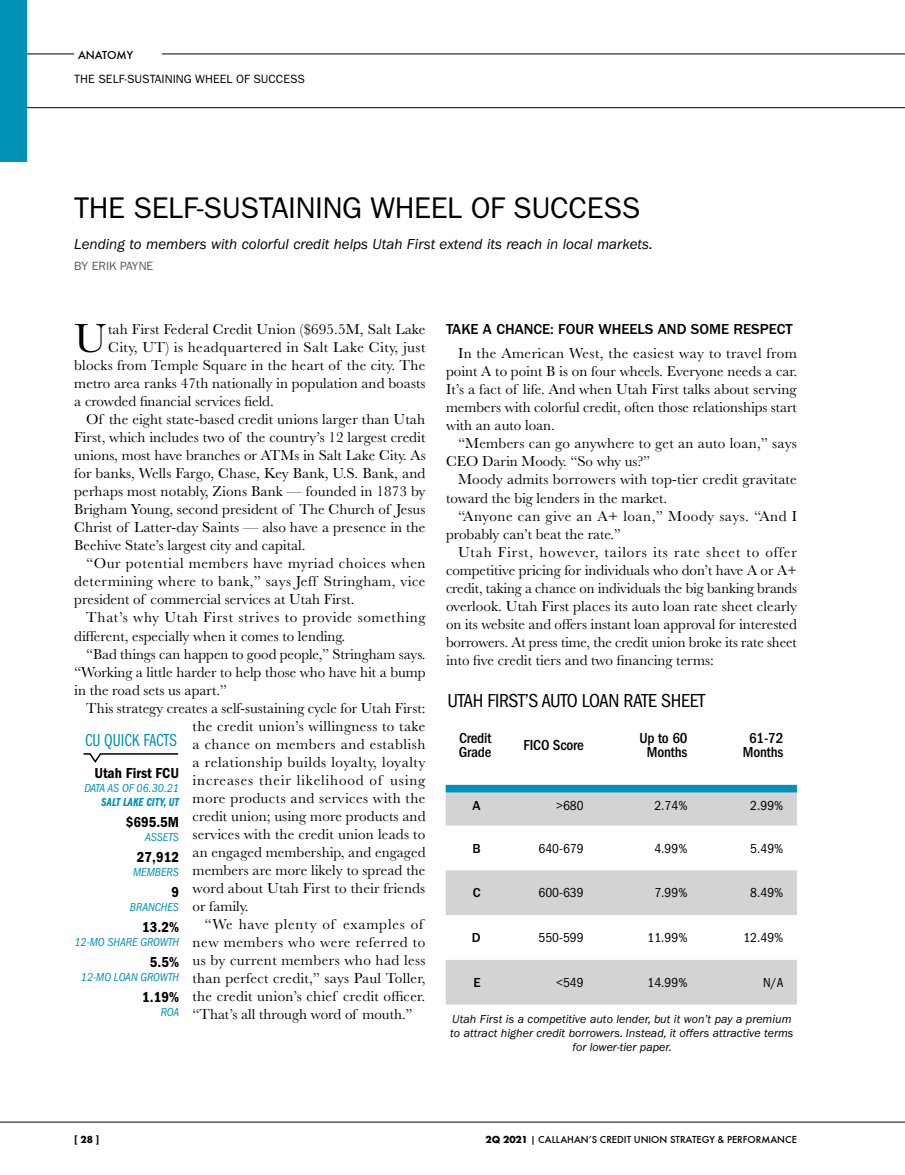
<style>
.page{position:relative;width:905px;height:1175px;background:#fff}
.page>*{position:absolute;margin:0;border:0;box-sizing:border-box;transform-origin:0 0}
.t1{font:42.15px "Baskerville MT Std";color:#000}
.t2{font:30px "ITC Franklin Gothic Std";letter-spacing:-.01em;color:#000}
.t3{font:condensed 19.5px "ITC Franklin Gothic Std";letter-spacing:-.02em;color:#000}
.t4{font:18px "ITC Franklin Gothic Std Bk Cp";color:#0092b6}
.t5{font:15px/18px "Baskerville MT Std";letter-spacing:.005em;color:#000}
.t6{font:15px "Baskerville MT Std";letter-spacing:.025em;color:#000}
.t7{font:15px "Baskerville MT Std";letter-spacing:.035em;color:#000}
.t8{font:italic 15px "ITC Franklin Gothic Std";color:#000}
.t9{font:15px "Baskerville MT Std";letter-spacing:.055em;color:#000}
.t10{font:15px "Baskerville MT Std";letter-spacing:.04em;color:#000}
.t11{font:500 condensed 15px/13.5px "ITC Franklin Gothic Std";letter-spacing:-.01em;color:#000101;text-align:center}
.t12{font:15px "ITC Franklin Gothic Std Dm Cd";color:#000}
.t13{font:500 15px "ITC Franklin Gothic Std";color:#000}
.t14{font:condensed 13.5px "ITC Franklin Gothic Std";color:#000}
.t15{font:500 13.5px "ITC Franklin Gothic Std";color:#000}
.t16{font:italic 12px/14.4px "ITC Franklin Gothic Std";color:#000;text-align:center}
.t17{font:italic condensed 12px "ITC Franklin Gothic Std";color:#0092b6}
.t18{font:12px "ITC Franklin Gothic Std";color:#000}
.t19{font:12px "ITC Franklin Gothic Std Dm Cp It";color:#0092b6}
.t20{font:12px "ITC Franklin Gothic Std";color:#58595b}
.t21{font:12px "Futura T Medium";color:#000}
.t22{font:10.5px "Futura T Medium";color:#000}
.t23{font:10.5px "Futura T Bold";color:#000}
.s1{font-family:"Futura T Bold"}
</style>
<div class="page">
<hr style="left:0;top:1121px;width:904px;height:1px;background:#000">
<hr style="left:0;top:107px;width:904px;height:1px;background:#000">
<hr style="left:0;top:54px;width:74px;height:1px;background:#000">
<hr style="left:162px;top:54px;width:742px;height:1px;background:#000">
<div style="left:0;top:0;width:27px;height:162px;background:#0092b6"></div>
<svg style="left:83px;top:753px;width:96px;height:10px"></svg>
<svg style="left:446px;top:784px;width:350px;height:220px;fill:#d1d3d4"></svg>
<div style="left:446px;top:785px;width:351px;height:7px;background:#0092b6"></div>
<p class="t21" style="left:78px;top:48px;width:57px">ANATOMY</p>
<p class="t18" style="left:74px;top:72px;width:68px">THE SELF-SUSTAINING</p>
<p class="t18" style="left:195px;top:72px;width:96px">WHEEL OF SUCCESS</p>
<h2 class="t2" style="left:74px;top:190px;width:567px">THE SELF-SUSTAINING WHEEL OF SUCCESS</h2>
<p class="t8" style="left:74px;top:236px;width:580px">Lending to members with colorful credit helps Utah First extend its reach in local markets.</p>
<p class="t20" style="left:74px;top:258px;width:81px">BY ERIK PAYNE</p>
<h1 class="t1" style="left:74px;top:314px;width:34px">U</h1>
<p class="t5" style="left:108px;top:320px;width:319px">tah First Federal Credit Union ($695.5M, Salt Lake</p>
<p class="t13" style="left:446px;top:321px;width:348px">TAKE A CHANCE: FOUR WHEELS AND SOME RESPECT</p>
<p class="t5" style="left:446px;top:344px;width:353px;text-align:justify;text-indent:12px">In the American West, the easiest way to travel from point A to point B is on four wheels. Everyone needs a car.<br>It’s a fact of life. And when Utah First talks about serving members with colorful credit, often those relationships start with an auto loan.</p>
<p class="t5" style="left:446px;top:434px;width:352px;text-indent:12px">“Members can go anywhere to get an auto loan,” says<br>CEO Darin Moody. “So why us?”</p>
<p class="t5" style="left:446px;top:470px;width:352px;text-indent:12px">Moody admits borrowers with top-tier credit gravitate toward the big lenders in the market.</p>
<p class="t5" style="left:446px;top:506px;width:352px;text-indent:12px">“Anyone can give an A+ loan,” Moody says. “And I probably can’t beat the rate.”</p>
<p class="t5" style="left:446px;top:542px;width:353px;text-align:justify;text-indent:12px">Utah First, however, tailors its rate sheet to offer competitive pricing for individuals who don’t have A or A+ credit, taking a chance on individuals the big banking brands overlook. Utah First places its auto loan rate sheet clearly on its website and offers instant loan approval for interested borrowers. At press time, the credit union broke its rate sheet into five credit tiers and two financing terms:</p>
<p class="t6" style="left:108px;top:339px;width:319px">City, UT) is headquartered in Salt Lake City, just</p>
<p class="t5" style="left:74px;top:356px;width:352px">blocks from Temple Square in the heart of the city. The</p>
<p class="t5" style="left:74px;top:374px;width:353px">metro area ranks 47th nationally in population and boasts</p>
<p class="t5" style="left:74px;top:392px;width:201px">a crowded financial services field.</p>
<p class="t5" style="left:86px;top:410px;width:340px">Of the eight state-based credit unions larger than Utah</p>
<p class="t5" style="left:74px;top:428px;width:352px">First, which includes two of the country’s 12 largest credit</p>
<p class="t5" style="left:74px;top:446px;width:353px">unions, most have branches or ATMs in Salt Lake City. As</p>
<p class="t5" style="left:74px;top:464px;width:352px">for banks, Wells Fargo, Chase, Key Bank, U.S. Bank, and</p>
<p class="t5" style="left:74px;top:482px;width:353px">perhaps most notably, Zions Bank — founded in 1873 by</p>
<p class="t5" style="left:74px;top:500px;width:352px">Brigham Young, second president of The Church of Jesus</p>
<p class="t5" style="left:74px;top:518px;width:353px">Christ of Latter-day Saints — also have a presence in the</p>
<p class="t5" style="left:74px;top:536px;width:233px">Beehive State’s largest city and capital.</p>
<p class="t7" style="left:86px;top:555px;width:341px">“Our potential members have myriad choices when</p>
<p class="t6" style="left:74px;top:573px;width:353px">determining where to bank,” says Jeff Stringham, vice</p>
<p class="t5" style="left:74px;top:590px;width:282px">president of commercial services at Utah First.</p>
<p class="t10" style="left:86px;top:609px;width:341px">That’s why Utah First strives to provide something</p>
<p class="t5" style="left:74px;top:626px;width:272px">different, especially when it comes to lending.</p>
<p class="t5" style="left:86px;top:644px;width:341px">“Bad things can happen to good people,” Stringham says.</p>
<p class="t5" style="left:74px;top:662px;width:353px">“Working a little harder to help those who have hit a bump</p>
<p class="t5" style="left:74px;top:680px;width:154px">in the road sets us apart.”</p>
<p class="t5" style="left:86px;top:698px;width:340px">This strategy creates a self-sustaining cycle for Utah First:</p>
<p class="t6" style="left:193px;top:717px;width:234px">the credit union’s willingness to take</p>
<p class="t7" style="left:193px;top:735px;width:234px">a chance on members and establish</p>
<p class="t7" style="left:193px;top:753px;width:234px">a relationship builds loyalty, loyalty</p>
<p class="t9" style="left:193px;top:771px;width:234px">increases their likelihood of using</p>
<p class="t6" style="left:193px;top:789px;width:234px">more products and services with the</p>
<p class="t5" style="left:193px;top:806px;width:234px">credit union; using more products and</p>
<p class="t5" style="left:193px;top:824px;width:234px">services with the credit union leads to</p>
<p class="t5" style="left:193px;top:842px;width:234px">an engaged membership, and engaged</p>
<p class="t5" style="left:193px;top:860px;width:234px">members are more likely to spread the</p>
<p class="t5" style="left:193px;top:878px;width:234px">word about Utah First to their friends</p>
<p class="t5" style="left:193px;top:896px;width:57px">or family.</p>
<p class="t9" style="left:205px;top:915px;width:220px">“We have plenty of examples of</p>
<p class="t7" style="left:193px;top:933px;width:234px">new members who were referred to</p>
<p class="t6" style="left:193px;top:951px;width:234px">us by current members who had less</p>
<p class="t5" style="left:193px;top:968px;width:234px">than perfect credit,” says Paul Toller,</p>
<p class="t5" style="left:193px;top:986px;width:234px">the credit union’s chief credit officer.</p>
<p class="t5" style="left:193px;top:1004px;width:222px">“That’s all through word of mouth.”</p>
<h3 class="t3" style="left:447px;top:689px;width:259px">UTAH FIRST’S AUTO LOAN RATE SHEET</h3>
<p class="t4" style="left:85px;top:730px;width:93px">CU QUICK FACTS</p>
<p class="t11" style="left:459px;top:731px;width:34px;text-align:left">Credit<br>Grade</p>
<p class="t11" style="left:523px;top:738px;width:62px">FICO Score</p>
<p class="t11" style="left:639px;top:731px;width:50px">Up to 60<br>Months</p>
<p class="t11" style="left:742px;top:731px;width:42px">61-72<br>Months</p>
<p class="t12" style="left:94px;top:764px;width:86px">Utah First FCU</p>
<p class="t17" style="left:84px;top:781px;width:96px">DATA AS OF 06.30.21</p>
<p class="t19" style="left:101px;top:795px;width:79px">SALT LAKE CITY, UT</p>
<p class="t12" style="left:126px;top:813px;width:55px">$695.5M</p>
<p class="t17" style="left:145px;top:830px;width:36px">ASSETS</p>
<p class="t12" style="left:137px;top:848px;width:44px">27,912</p>
<p class="t17" style="left:133px;top:865px;width:47px">MEMBERS</p>
<p class="t12" style="left:171px;top:883px;width:9px">9</p>
<p class="t17" style="left:130px;top:900px;width:51px">BRANCHES</p>
<p class="t12" style="left:142px;top:918px;width:38px">13.2%</p>
<p class="t17" style="left:74px;top:935px;width:106px">12-MO SHARE GROWTH</p>
<p class="t12" style="left:150px;top:953px;width:31px">5.5%</p>
<p class="t17" style="left:81px;top:970px;width:100px">12-MO LOAN GROWTH</p>
<p class="t12" style="left:142px;top:988px;width:38px">1.19%</p>
<p class="t17" style="left:161px;top:1005px;width:20px">ROA</p>
<p class="t15" style="left:472px;top:797px;width:10px">A</p>
<p class="t14" style="left:556px;top:797px;width:29px">&gt;680</p>
<p class="t14" style="left:654px;top:797px;width:35px">2.74%</p>
<p class="t14" style="left:750px;top:797px;width:35px">2.99%</p>
<p class="t15" style="left:472px;top:840px;width:10px">B</p>
<p class="t14" style="left:538px;top:840px;width:47px">640-679</p>
<p class="t14" style="left:654px;top:840px;width:35px">4.99%</p>
<p class="t14" style="left:750px;top:840px;width:35px">5.49%</p>
<p class="t15" style="left:473px;top:885px;width:9px">C</p>
<p class="t14" style="left:538px;top:885px;width:47px">600-639</p>
<p class="t14" style="left:654px;top:885px;width:35px">7.99%</p>
<p class="t14" style="left:750px;top:885px;width:35px">8.49%</p>
<p class="t15" style="left:472px;top:930px;width:10px">D</p>
<p class="t14" style="left:538px;top:930px;width:47px">550-599</p>
<p class="t14" style="left:647px;top:930px;width:42px">11.99%</p>
<p class="t14" style="left:743px;top:930px;width:42px">12.49%</p>
<p class="t15" style="left:473px;top:974px;width:9px">E</p>
<p class="t14" style="left:556px;top:974px;width:29px">&lt;549</p>
<p class="t14" style="left:647px;top:974px;width:42px">14.99%</p>
<p class="t14" style="left:763px;top:974px;width:22px">N/A</p>
<p class="t16" style="left:450px;top:1011px;width:345px">Utah First is a competitive auto lender, but it won’t pay a premium to attract higher credit borrowers. Instead, it offers attractive terms for lower-tier paper.</p>
<p class="t23" style="left:74px;top:1133px;width:26px">[ 28 ]</p>
<p class="t22" style="left:485px;top:1133px;width:313px"><span class="s1">2Q 2021</span> | CALLAHAN’S CREDIT UNION STRATEGY &amp; PERFORMANCE</p>
</div>
